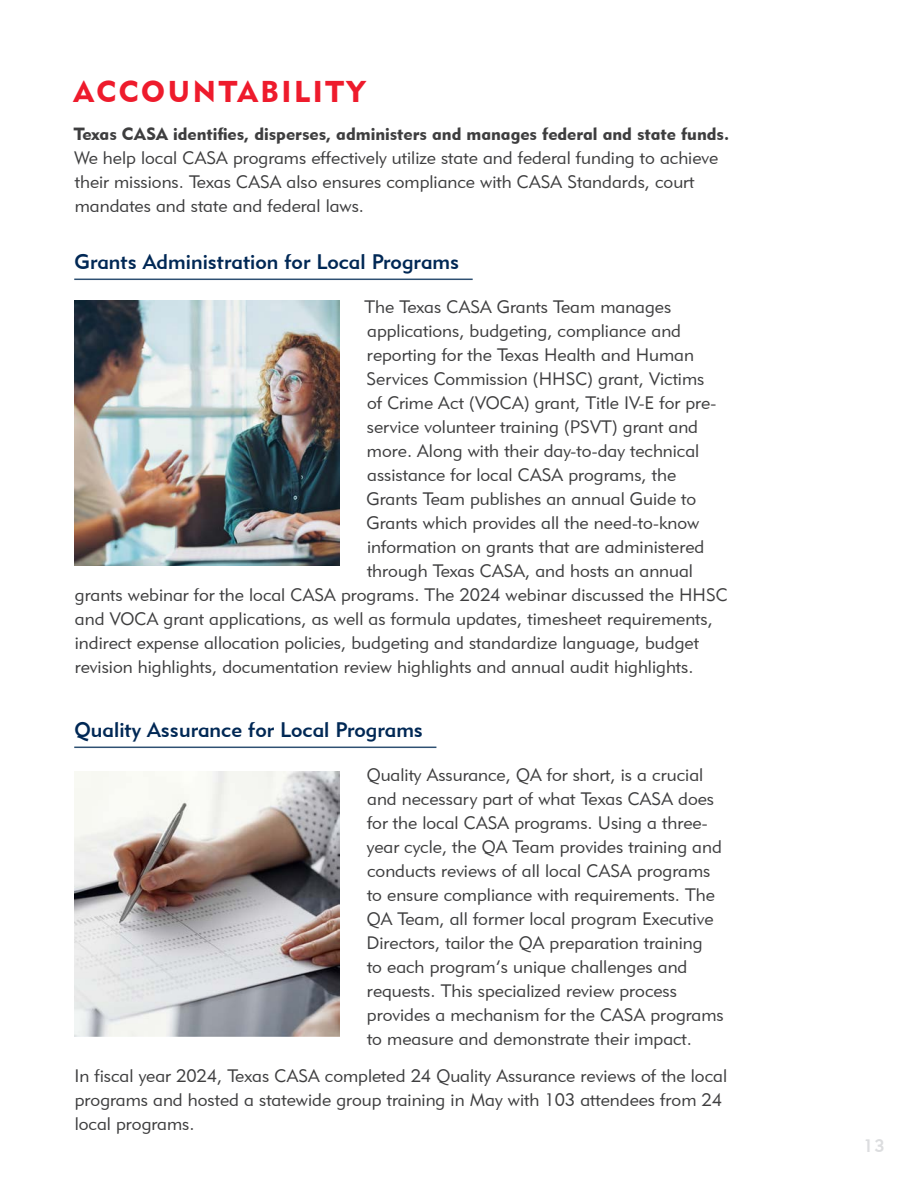
<style>
.page{position:relative;width:918px;height:1188px;background:#fff}
.page>*{position:absolute;margin:0;border:0;box-sizing:border-box;transform-origin:0 0}
.t1{font:30px "Geometric 415 BT Black A";letter-spacing:.09em;color:#ee1b2c}
.t2{font:21px "Geometric 415 BT Medium A";color:#002855}
.body_0{font:18px/24px "Geometric 415 BT Lite A";color:#3e3e3f}
.t3{font:18px "Geometric 415 BT Medium A";color:#dcdddf}
.body_0-2{font:17.7px "Geometric 415 BT Black A";color:#3e3e3f}
</style>
<div class="page">
<hr style="left:74px;top:279px;width:399px;height:1px;background:#2e5072">
<hr style="left:74px;top:747px;width:362px;height:1px;background:#2e5072">
<img style="left:74px;top:300px;width:265px;height:265px">
<img style="left:74px;top:771px;width:265px;height:265px">
<p class="t1" style="left:74px;top:73px;width:293px">ACCOUNTABILITY</p>
<p class="body_0-2" style="left:74px;top:123px;width:657px">Texas CASA identifies, disperses, administers and manages federal and state funds.</p>
<p class="body_0" style="left:74px;top:145px;width:646px">We help local CASA programs effectively utilize state and federal funding to achieve their missions. Texas CASA also ensures compliance with CASA Standards, court mandates and state and federal laws.</p>
<p class="t2" style="left:75px;top:248px;width:386px">Grants Administration for Local Programs</p>
<p class="body_0" style="left:365px;top:294px;width:308px">The Texas CASA Grants Team manages</p>
<p class="body_0" style="left:367px;top:318px;width:315px">applications, budgeting, compliance and</p>
<p class="body_0" style="left:367px;top:342px;width:329px">reporting for the Texas Health and Human</p>
<p class="body_0" style="left:366px;top:366px;width:340px">Services Commission (HHSC) grant, Victims</p>
<p class="body_0" style="left:367px;top:390px;width:351px">of Crime Act (VOCA) grant, Title IV-E for pre-</p>
<p class="body_0" style="left:367px;top:414px;width:333px">service volunteer training (PSVT) grant and</p>
<p class="body_0" style="left:367px;top:438px;width:334px">more. Along with their day-to-day technical</p>
<p class="body_0" style="left:367px;top:462px;width:311px">assistance for local CASA programs, the</p>
<p class="body_0" style="left:367px;top:486px;width:331px">Grants Team publishes an annual Guide to</p>
<p class="body_0" style="left:367px;top:510px;width:334px">Grants which provides all the need-to-know</p>
<p class="body_0" style="left:367px;top:534px;width:339px">information on grants that are administered</p>
<p class="body_0" style="left:367px;top:558px;width:328px">through Texas CASA, and hosts an annual</p>
<p class="body_0" style="left:75px;top:582px;width:654px">grants webinar for the local CASA programs. The 2024 webinar discussed the HHSC</p>
<p class="body_0" style="left:75px;top:606px;width:639px">and VOCA grant applications, as well as formula updates, timesheet requirements,</p>
<p class="body_0" style="left:75px;top:630px;width:626px">indirect expense allocation policies, budgeting and standardize language, budget</p>
<p class="body_0" style="left:75px;top:654px;width:620px">revision highlights, documentation review highlights and annual audit highlights.</p>
<p class="t2" style="left:75px;top:716px;width:350px">Quality Assurance for Local Programs</p>
<p class="body_0" style="left:367px;top:762px;width:359px">Quality Assurance, QA for short, is a crucial and necessary part of what Texas CASA does for the local CASA programs. Using a three&shy;year cycle, the QA Team provides training and conducts reviews of all local CASA programs to ensure compliance with requirements. The QA Team, all former local program Executive Directors, tailor the QA preparation training<br>to each program’s unique challenges and requests. This specialized review process provides a mechanism for the CASA programs to measure and demonstrate their impact.</p>
<p class="body_0" style="left:75px;top:1064px;width:654px">In fiscal year 2024, Texas CASA completed 24 Quality Assurance reviews of the local programs and hosted a statewide group training in May with 103 attendees from 24 local programs.</p>
<p class="t3" style="left:863px;top:1135px;width:23px">13</p>
</div>
